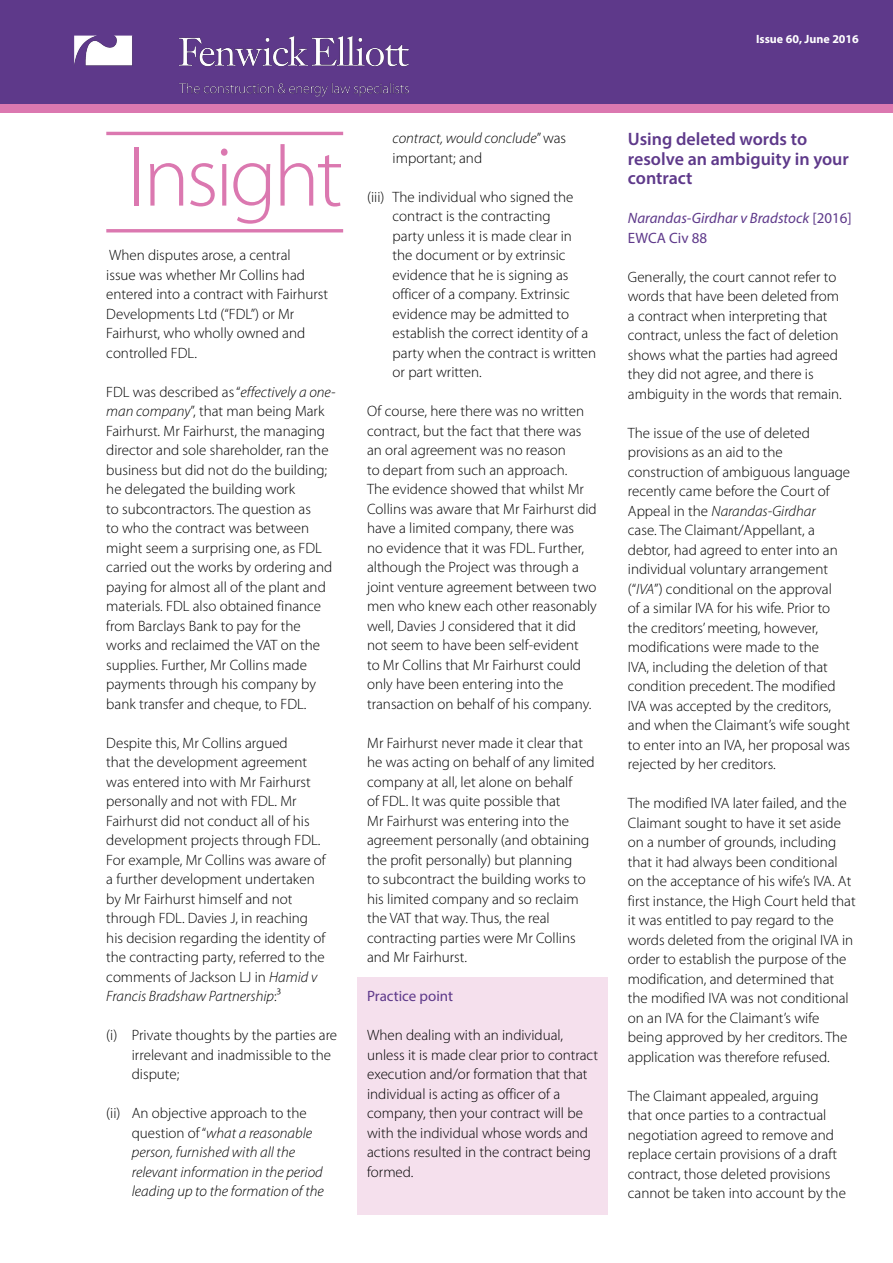
<style>
.page{position:relative;width:893px;height:1263px;background:#fff}
.page>*{position:absolute;margin:0;border:0;box-sizing:border-box;transform-origin:0 0}
.t1{font:300 86.55px "Myriad Pro";letter-spacing:-.04em;color:#db78b0}
.t2{font:600 18px/19.5px "Myriad Pro";color:#5e398a}
.t3{font:300 15px/19.5px "Myriad Pro";color:#000}
.t4{font:italic 300 15px/19.5px "Myriad Pro";color:#000}
.t5{font:italic 15px/19.5px "Myriad Pro";color:#5e398a}
.t6{font:15px "Myriad Pro";color:#5e398a}
.t7{font:700 12px "Myriad Pro";color:#fff}
.s1{font-style:italic}
.s2{font-style:normal}
</style>
<div class="page">
<div style="left:357px;top:977px;width:251px;height:237px;background:#f5e0ed"></div>
<div style="left:0;top:0;width:893px;height:107px;background:#5e398a"></div>
<div style="left:0;top:105px;width:893px;height:8px;background:#db78b0"></div>
<img style="left:69px;top:35px;width:345px;height:70px">
<hr style="left:106px;top:132px;width:237px;height:3px;background:#db78b0">
<hr style="left:106px;top:229px;width:237px;height:3px;background:#db78b0">
<p class="t7" style="left:756px;top:31px;width:104px">Issue 60, June 2016</p>
<h1 class="t1" style="left:127px;top:125px;width:217px">Insight</h1>
<p class="t3" style="left:106px;top:245px;width:223px">When disputes arose, a central<br>issue was whether Mr Collins had entered into a contract with Fairhurst<br>Developments Ltd (“FDL”) or Mr<br>Fairhurst, who wholly owned and controlled FDL.</p>
<p class="t3" style="left:106px;top:382px;width:231px">FDL was described as “<span class="s1">effectively a one&shy;man company</span>”, that man being Mark Fairhurst. Mr Fairhurst, the managing director and sole shareholder, ran the business but did not do the building; he delegated the building work<br>to subcontractors. The question as<br>to who the contract was between might seem a surprising one, as FDL carried out the works by ordering and paying for almost all of the plant and materials. FDL also obtained finance from Barclays Bank to pay for the works and reclaimed the VAT on the supplies. Further, Mr Collins made payments through his company by bank transfer and cheque, to FDL.</p>
<p class="t3" style="left:106px;top:733px;width:221px">Despite this, Mr Collins argued<br>that the development agreement was entered into with Mr Fairhurst personally and not with FDL. Mr Fairhurst did not conduct all of his development projects through FDL.<br>For example, Mr Collins was aware of a further development undertaken by Mr Fairhurst himself and not through FDL. Davies J, in reaching his decision regarding the identity of the contracting party, referred to the comments of Jackson LJ in <span class="s1">Hamid v Francis Bradshaw Partnership</span>:3</p>
<p class="t3" style="left:132px;top:1025px;width:207px;text-indent:-26px">(i) Private thoughts by the parties are irrelevant and inadmissible to the dispute;</p>
<p class="t4" style="left:132px;top:1103px;width:194px;text-indent:-26px"><span class="s2">(ii) An objective approach to the question of “</span>what a reasonable person, furnished with all the relevant information in the period leading up to the formation of the</p>
<p class="t4" style="left:393px;top:128px;width:175px">contract, would conclude<span class="s2">” was important; and</span></p>
<p class="t3" style="left:393px;top:187px;width:205px;text-indent:-26px">(iii) The individual who signed the contract is the contracting<br>party unless it is made clear in<br>the document or by extrinsic evidence that he is signing as officer of a company. Extrinsic evidence may be admitted to establish the correct identity of a party when the contract is written or part written.</p>
<p class="t3" style="left:367px;top:401px;width:231px">Of course, here there was no written contract, but the fact that there was an oral agreement was no reason<br>to depart from such an approach.<br>The evidence showed that whilst Mr Collins was aware that Mr Fairhurst did have a limited company, there was<br>no evidence that it was FDL. Further, although the Project was through a joint venture agreement between two men who knew each other reasonably well, Davies J considered that it did not seem to have been self-evident<br>to Mr Collins that Mr Fairhurst could only have been entering into the transaction on behalf of his company.</p>
<p class="t3" style="left:367px;top:733px;width:229px">Mr Fairhurst never made it clear that he was acting on behalf of any limited company at all, let alone on behalf<br>of FDL. It was quite possible that<br>Mr Fairhurst was entering into the agreement personally (and obtaining the profit personally) but planning<br>to subcontract the building works to his limited company and so reclaim the VAT that way. Thus, the real contracting parties were Mr Collins and Mr Fairhurst.</p>
<p class="t6" style="left:367px;top:987px;width:88px">Practice point</p>
<p class="t3" style="left:367px;top:1025px;width:232px">When dealing with an individual, unless it is made clear prior to contract execution and/or formation that that individual is acting as officer of a company, then your contract will be with the individual whose words and actions resulted in the contract being formed.</p>
<p class="t2" style="left:628px;top:129px;width:222px">Using deleted words to resolve an ambiguity in your contract</p>
<p class="t5" style="left:628px;top:208px;width:225px">Narandas-Girdhar v Bradstock <span class="s2">[2016]<br>EWCA Civ 88</span></p>
<p class="t3" style="left:628px;top:267px;width:215px">Generally, the court cannot refer to words that have been deleted from a contract when interpreting that contract, unless the fact of deletion shows what the parties had agreed they did not agree, and there is ambiguity in the words that remain.</p>
<p class="t3" style="left:628px;top:423px;width:224px">The issue of the use of deleted provisions as an aid to the construction of ambiguous language recently came before the Court of Appeal in the <span class="s1">Narandas-Girdhar<br></span>case. The Claimant/Appellant, a debtor, had agreed to enter into an individual voluntary arrangement (“<span class="s1">IVA</span>”) conditional on the approval<br>of a similar IVA for his wife. Prior to the creditors’ meeting, however, modifications were made to the<br>IVA, including the deletion of that condition precedent. The modified IVA was accepted by the creditors, and when the Claimant’s wife sought to enter into an IVA, her proposal was rejected by her creditors.</p>
<p class="t3" style="left:628px;top:793px;width:229px">The modified IVA later failed, and the Claimant sought to have it set aside on a number of grounds, including that it had always been conditional on the acceptance of his wife’s IVA. At first instance, the High Court held that it was entitled to pay regard to the words deleted from the original IVA in order to establish the purpose of the modification, and determined that the modified IVA was not conditional on an IVA for the Claimant’s wife being approved by her creditors. The application was therefore refused.</p>
<p class="t3" style="left:628px;top:1086px;width:219px">The Claimant appealed, arguing that once parties to a contractual negotiation agreed to remove and replace certain provisions of a draft contract, those deleted provisions cannot be taken into account by the</p>
</div>
